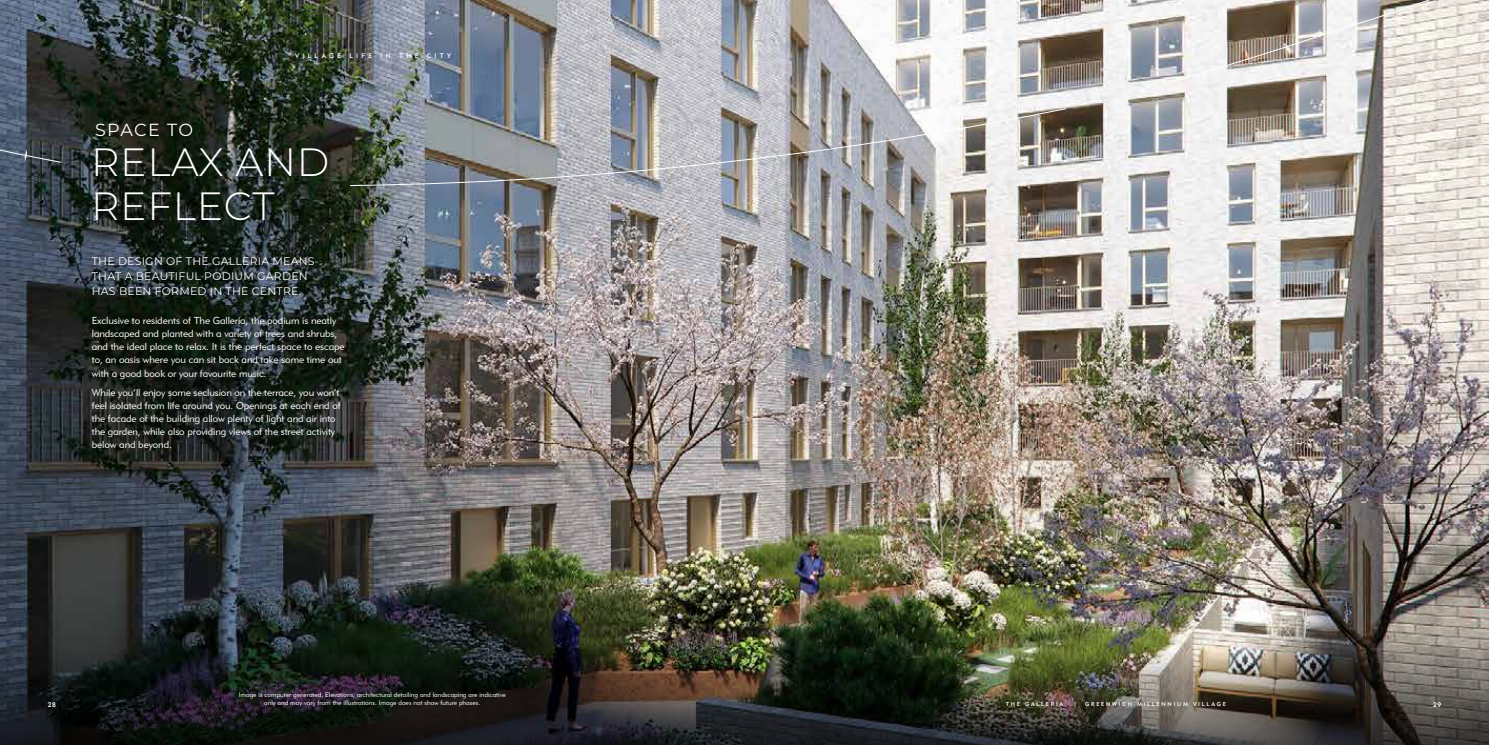
<style>
.page{position:relative;width:1489px;height:745px;background:#fff}
.page>*{position:absolute;margin:0;border:0;box-sizing:border-box;transform-origin:0 0}
.t1{font:300 39.38px/43.8px "Montserrat";letter-spacing:.02em;color:#fff}
.t2{font:17.5px "Montserrat";letter-spacing:.07em;color:#fff}
.t3{font:10.94px/15.3px "Montserrat";letter-spacing:.02em;color:#fff}
.t4{font:10.06px/13.1px "Geometric 415 BT Lite A";letter-spacing:-.01em;color:#fff}
.t5{font:6.56px/7.9px "Geometric 415 BT Lite A";color:#fff;text-align:center}
.t6{font:6.56px "Geometric 415 BT Medium A";letter-spacing:.5em;color:#fff}
.t7{font:5.69px "Geometric 415 BT Medium A";letter-spacing:.3em;color:#fff}
</style>
<div class="page">
<img style="left:0;top:0;width:1488px;height:648px">
<svg style="left:1161px;top:0;width:313px;height:85px"></svg>
<img style="left:349px;top:108px;width:717px;height:78px">
<svg style="left:0;top:137px;width:62px;height:26px;background:#4a545e"></svg>
<img style="left:0;top:648px;width:1488px;height:96px">
<p class="t6" style="left:295px;top:51px;width:47px">VILLAGE</p>
<p class="t6" style="left:349px;top:51px;width:24px">LIFE</p>
<p class="t6" style="left:380px;top:51px;width:12px">I N</p>
<p class="t6" style="left:399px;top:51px;width:21px">THE</p>
<p class="t6" style="left:427px;top:51px;width:26px">CITY</p>
<h2 class="t2" style="left:95px;top:118px;width:100px">SPACE TO</h2>
<h1 class="t1" style="left:91px;top:139px;width:240px">RELAX AND<br>REFLECT</h1>
<p class="t3" style="left:92px;top:252px;width:224px">THE DESIGN OF THE GALLERIA MEANS<br>THAT A BEAUTIFUL PODIUM GARDEN<br>HAS BEEN FORMED IN THE CENTRE.</p>
<p class="t4" style="left:92px;top:313px;width:254px">Exclusive to residents of The Galleria, the podium is neatly landscaped and planted with a variety of trees and shrubs, and the ideal place to relax. It is the perfect space to escape to, an oasis where you can sit back and take some time out with a good book or your favourite music.</p>
<p class="t4" style="left:92px;top:385px;width:250px">While you’ll enjoy some seclusion on the terrace, you won’t feel isolated from life around you. Openings at each end of the facade of the building allow plenty of light and air into the garden, while also providing views of the street activity below and beyond.</p>
<p class="t5" style="left:239px;top:690px;width:268px">Image is computer generated. Elevations, architectural detailing and landscaping are indicative only and may vary from the illustrations. Image does not show future phases.</p>
<p class="t6" style="left:48px;top:699px;width:10px">28</p>
<p class="t7" style="left:1005px;top:700px;width:59px">THE GALLERIA</p>
<p class="t7" style="left:1073px;top:699px;width:4px">|</p>
<p class="t7" style="left:1085px;top:700px;width:142px">GREENWICH MILLENNIUM VILLAGE</p>
<p class="t6" style="left:1432px;top:699px;width:10px">29</p>
</div>
